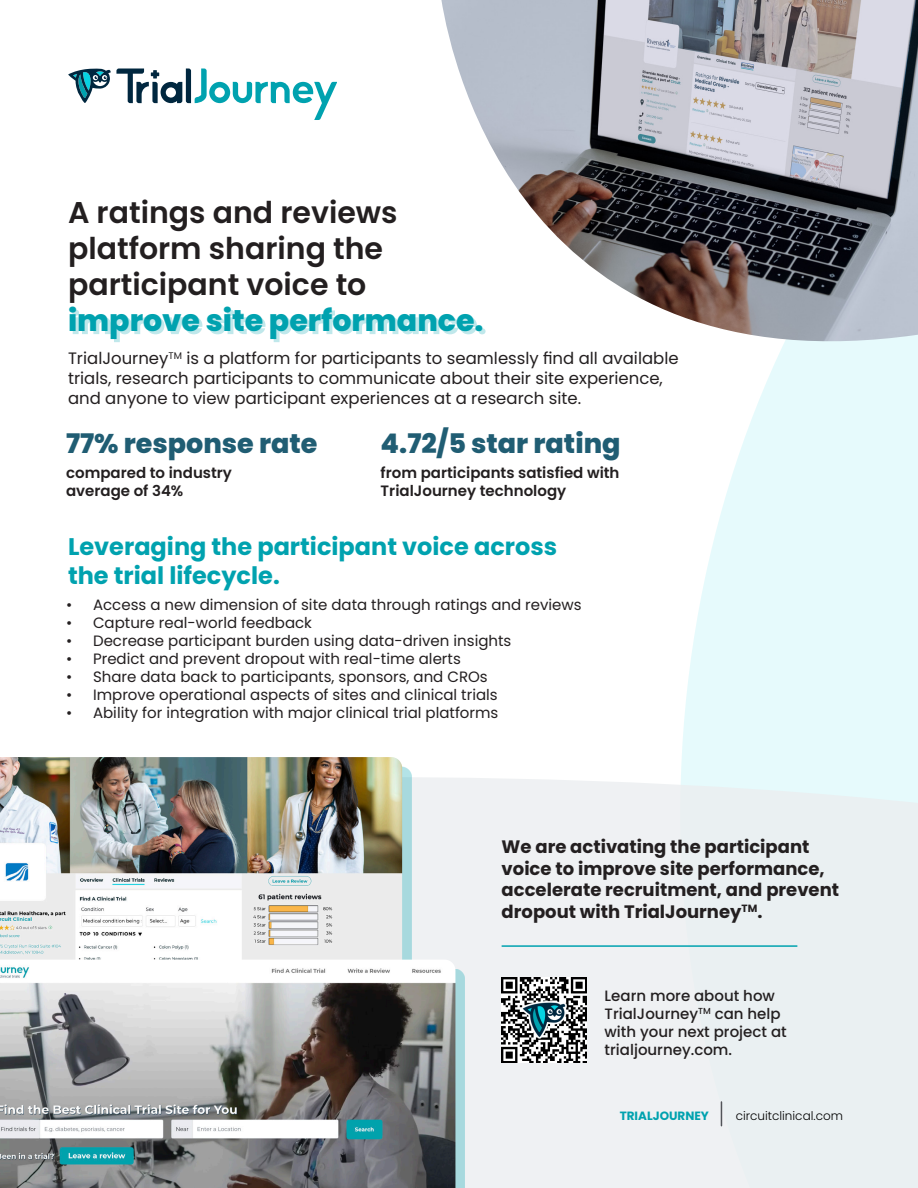
<style>
.page{position:relative;width:918px;height:1188px;background:#fff}
.page>*{position:absolute;margin:0;border:0;box-sizing:border-box;transform-origin:0 0}
.t1{font:600 30px/36px "Poppins";color:#231f20}
.t2{font:800 30px "Poppins";color:#00a2af}
.t3{font:800 27px "Poppins";color:#205d73}
.t4{font:700 24px/28.8px "Poppins";color:#00a2af}
.t5{font:700 18px/21.6px "Poppins";color:#231f20}
.t6{font:16.5px/19.8px "Poppins";color:#231f20}
.t7{font:15px "Poppins";color:#231f20}
.t8{font:600 15px/18px "Poppins";color:#231f20}
.t9{font:500 15px/18px "Poppins";color:#231f20}
.t10{font:300 12px "Poppins";color:#000}
.t11{font:700 12px "Poppins";color:#00a2af}
</style>
<div class="page">
<svg style="left:72px;top:310px;width:368px;height:32px"></svg>
<svg style="left:681px;top:343px;width:237px;height:433px;fill:#e6fafc"></svg>
<div style="left:412px;top:776px;width:506px;height:412px;background:#eff1f3"></div>
<svg style="left:68px;top:68px;width:269px;height:52px"></svg>
<img style="left:0;top:757px;width:402px;height:203px">
<div style="left:0;top:969px;width:465px;height:219px;background:#00a2af;opacity:.3"></div>
<img style="left:0;top:960px;width:455px;height:228px">
<img style="left:502px;top:978px;width:84px;height:85px">
<img style="left:441px;top:0;width:477px;height:343px">
<svg style="left:721px;top:1102px;width:1px;height:24px"></svg>
<hr style="left:502px;top:945px;width:295px;height:2px;background:#00a2af">
<p class="t1" style="left:68px;top:195px;width:331px">A ratings and reviews platform sharing the participant voice to</p>
<p class="t2" style="left:68px;top:303px;width:417px">improve site performance.</p>
<p class="t6" style="left:68px;top:349px;width:612px">TrialJourney<sup>TM</sup> is a platform for participants to seamlessly find all available trials, research participants to communicate about their site experience, and anyone to view participant experiences at a research site.</p>
<p class="t3" style="left:66px;top:428px;width:253px">77% response rate</p>
<p class="t8" style="left:66px;top:464px;width:167px">compared to industry</p>
<p class="t8" style="left:66px;top:482px;width:119px">average of 34%</p>
<p class="t3" style="left:381px;top:428px;width:241px">4.72/5 star rating</p>
<p class="t8" style="left:381px;top:464px;width:240px">from participants satisfied with<br>TrialJourney technology</p>
<p class="t4" style="left:68px;top:532px;width:491px">Leveraging the participant voice across the trial lifecycle.</p>
<p class="t7" style="left:66px;top:596px;width:517px">• Access a new dimension of site data through ratings and reviews</p>
<p class="t7" style="left:66px;top:614px;width:247px">• Capture real-world feedback</p>
<p class="t7" style="left:66px;top:632px;width:447px">• Decrease participant burden using data-driven insights</p>
<p class="t7" style="left:66px;top:650px;width:396px">• Predict and prevent dropout with real-time alerts</p>
<p class="t7" style="left:66px;top:668px;width:423px">• Share data back to participants, sponsors, and CROs</p>
<p class="t7" style="left:66px;top:686px;width:433px">• Improve operational aspects of sites and clinical trials</p>
<p class="t7" style="left:66px;top:704px;width:434px">• Ability for integration with major clinical trial platforms</p>
<p class="t5" style="left:502px;top:836px;width:339px">We are activating the participant voice to improve site performance, accelerate recruitment, and prevent dropout with TrialJourney<sup>TM</sup>.</p>
<p class="t9" style="left:605px;top:987px;width:184px">Learn more about how<br>TrialJourney<sup>TM</sup> can help with your next project at trialjourney.com.</p>
<p class="t11" style="left:620px;top:1109px;width:91px">TRIALJOURNEY</p>
<p class="t10" style="left:736px;top:1109px;width:109px">circuitclinical.com</p>
</div>
